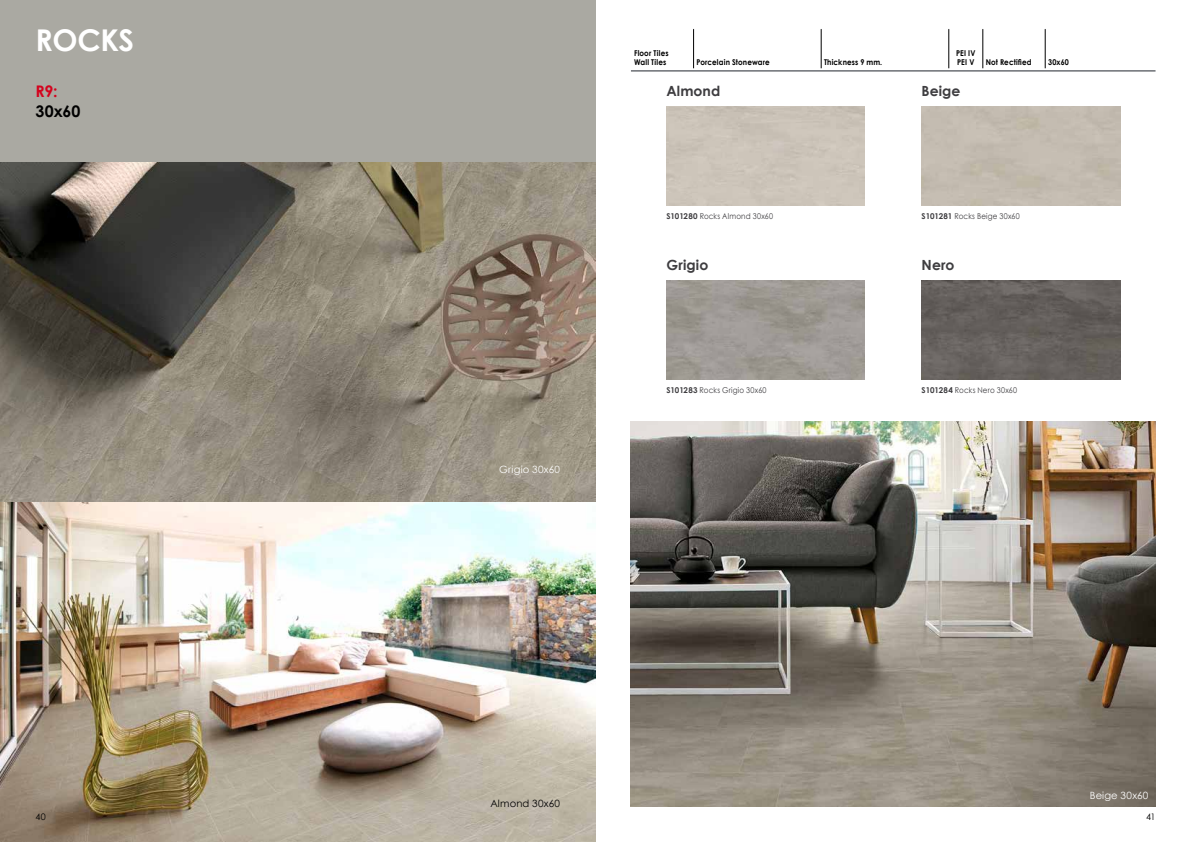
<style>
.page{position:relative;width:1191px;height:842px;background:#fff}
.page>*{position:absolute;margin:0;border:0;box-sizing:border-box;transform-origin:0 0}
.t1{font:700 30px "Century Gothic";letter-spacing:-.015em;color:#fff}
.t2{font:700 16px "Century Gothic";letter-spacing:.005em;color:#000}
.t3{font:700 16px "Century Gothic";color:#d4021d}
.t4{font:700 14px "Century Gothic";letter-spacing:.005em;color:#3e3d40}
.t5{font:10px "Century Gothic";letter-spacing:.02em;color:#fff}
.t6{font:10px "Century Gothic";letter-spacing:.015em;color:#000}
.t7{font:9px "Century Gothic";color:#000}
.t8{font:8px "Century Gothic";letter-spacing:.025em;color:#3e3d40;scale:.9 1}
.t9{font:700 8px/9.6px "Century Gothic";letter-spacing:.02em;color:#000;scale:.9 1}
.s1{font-weight:700}
</style>
<div class="page">
<img style="left:921px;top:281px;width:199px;height:99px">
<img style="left:631px;top:421px;width:524px;height:385px">
<img style="left:0;top:162px;width:595px;height:680px">
<div style="left:0;top:0;width:595px;height:162px;background:#aaa9a2"></div>
<hr style="left:631px;top:70px;width:524px;height:2px;background:#6b6e74">
<hr style="left:693px;top:29px;width:1px;height:39px;background:#000">
<hr style="left:821px;top:29px;width:1px;height:39px;background:#000">
<hr style="left:948px;top:29px;width:1px;height:39px;background:#000">
<hr style="left:982px;top:29px;width:1px;height:39px;background:#000">
<hr style="left:1045px;top:29px;width:1px;height:39px;background:#000">
<h1 class="t1" style="left:35px;top:17px;width:100px">ROCKS</h1>
<h2 class="t3" style="left:35px;top:79px;width:24px">R9:</h2>
<h2 class="t2" style="left:35px;top:99px;width:47px">30x60</h2>
<p class="t5" style="left:499px;top:463px;width:62px">Grigio 30x60</p>
<p class="t9" style="left:634px;top:48px;width:40px">Floor Tiles<br>Wall Tiles</p>
<p class="t9" style="left:696px;top:57px;width:83px">Porcelain Stoneware</p>
<p class="t9" style="left:824px;top:57px;width:66px">Thickness 9 mm.</p>
<p class="t9" style="left:956px;top:48px;width:23px">PEI IV<br>PEI V</p>
<p class="t9" style="left:985px;top:57px;width:53px">Not Rectified</p>
<p class="t9" style="left:1048px;top:57px;width:25px">30x60</p>
<h3 class="t4" style="left:666px;top:80px;width:55px">Almond</h3>
<h3 class="t4" style="left:921px;top:80px;width:40px">Beige</h3>
<p class="t8" style="left:666px;top:210px;width:120px"><span class="s1">S101280</span> Rocks Almond 30x60</p>
<p class="t8" style="left:921px;top:210px;width:111px"><span class="s1">S101281</span> Rocks Beige 30x60</p>
<h3 class="t4" style="left:666px;top:254px;width:43px">Grigio</h3>
<h3 class="t4" style="left:921px;top:254px;width:34px">Nero</h3>
<p class="t8" style="left:666px;top:384px;width:113px"><span class="s1">S101283</span> Rocks Grigio 30x60</p>
<p class="t8" style="left:921px;top:384px;width:108px"><span class="s1">S101284</span> Rocks Nero 30x60</p>
<p class="t6" style="left:490px;top:796px;width:71px">Almond 30x60</p>
<p class="t5" style="left:1089px;top:789px;width:60px">Beige 30x60</p>
<p class="t7" style="left:35px;top:811px;width:12px">40</p>
<p class="t7" style="left:1146px;top:811px;width:11px">41</p>
</div>
